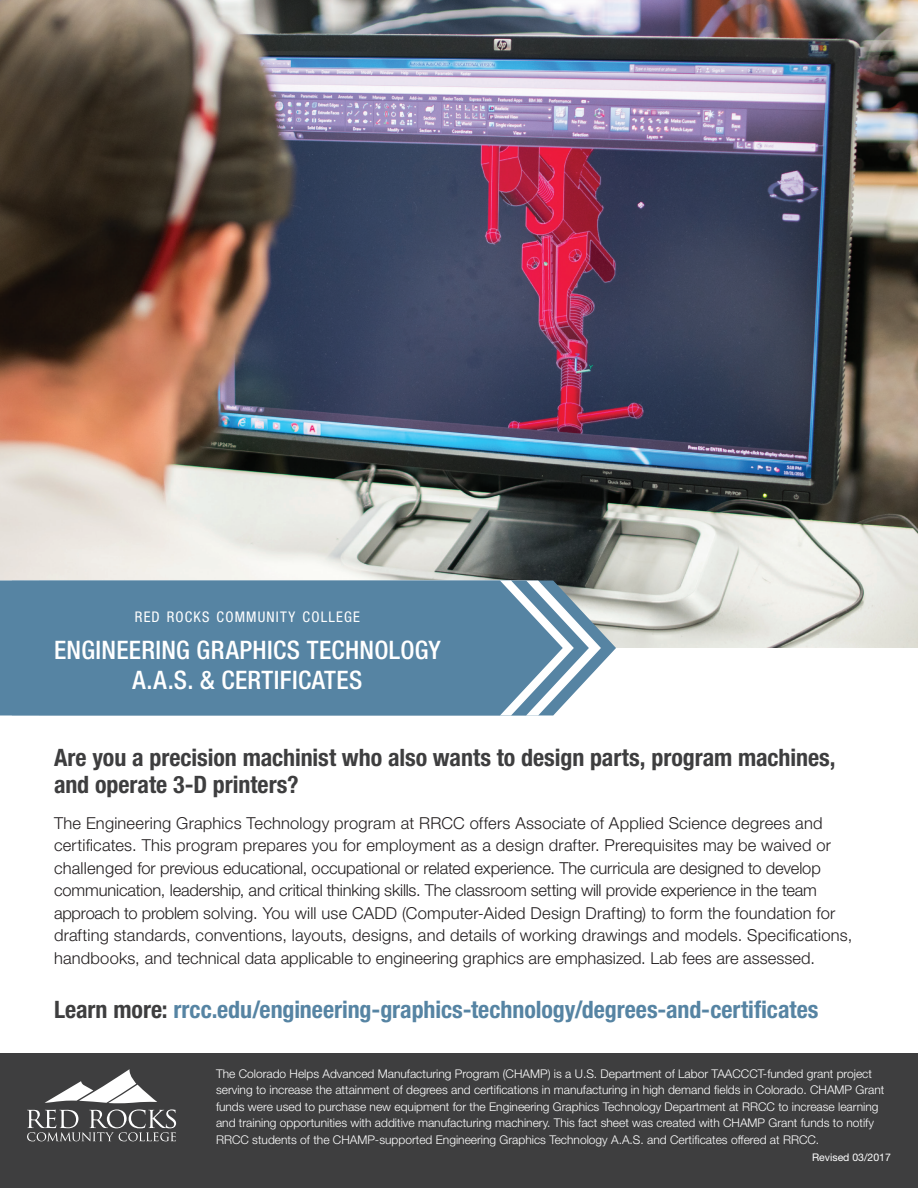
<style>
.page{position:relative;width:918px;height:1188px;background:#fff}
.page>*{position:absolute;margin:0;border:0;box-sizing:border-box;transform-origin:0 0}
.t1{font:500 condensed 25.5px/30.6px "Helvetica Neue LT Std";letter-spacing:.01em;color:#fff;text-align:center}
.t2{font:700 condensed 24px/27px "Helvetica Neue LT Std";letter-spacing:-.005em;color:#3e3e3f}
.t3{font:700 condensed 24px "Helvetica Neue LT Std";color:#5684a3}
.t4{font:300 16.5px/22.5px "Helvetica Neue LT Std";letter-spacing:.005em;color:#231f20}
.t5{font:condensed 14.7px "Helvetica Neue LT Std";letter-spacing:.08em;color:#fff}
.t6{font:300 12px/16.5px "Helvetica Neue LT Std";color:#fff}
.t7{font:10.5px "Helvetica Neue LT Std";color:#fff}
.s1{color:#3e3e3f}
</style>
<div class="page">
<img style="left:0;top:0;width:918px;height:648px">
<div style="left:0;top:1053px;width:918px;height:135px;background:#3e3e3f"></div>
<svg style="left:602px;top:580px;width:15px;height:83px"></svg>
<svg style="left:590px;top:580px;width:12px;height:96px"></svg>
<svg style="left:575px;top:580px;width:15px;height:112px"></svg>
<div style="left:0;top:580px;width:564px;height:136px;background:#5684a3"></div>
<svg style="left:27px;top:1109px;width:149px;height:32px"></svg>
<svg style="left:45px;top:1069px;width:112px;height:34px"></svg>
<p class="t5" style="left:135px;top:608px;width:227px">RED ROCKS COMMUNITY COLLEGE</p>
<h1 class="t1" style="left:54px;top:634px;width:388px">ENGINEERING GRAPHICS TECHNOLOGY<br>A.A.S. &amp; CERTIFICATES</h1>
<h2 class="t2" style="left:54px;top:744px;width:783px">Are you a precision machinist who also wants to design parts, program machines, and operate 3-D printers?</h2>
<p class="t4" style="left:54px;top:811px;width:800px">The Engineering Graphics Technology program at RRCC offers Associate of Applied Science degrees and certificates. This program prepares you for employment as a design drafter. Prerequisites may be waived or challenged for previous educational, occupational or related experience. The curricula are designed to develop communication, leadership, and critical thinking skills. The classroom setting will provide experience in the team approach to problem solving. You will use CADD (Computer-Aided Design Drafting) to form the foundation for drafting standards, conventions, layouts, designs, and details of working drawings and models. Specifications, handbooks, and technical data applicable to engineering graphics are emphasized. Lab fees are assessed.</p>
<h2 class="t3" style="left:54px;top:995px;width:766px"><span class="s1">Learn more:</span> rrcc.edu/engineering-graphics-technology/degrees-and-certificates</h2>
<p class="t6" style="left:216px;top:1065px;width:670px">The Colorado Helps Advanced Manufacturing Program (CHAMP) is a U.S. Department of Labor TAACCCT-funded grant project serving to increase the attainment of degrees and certifications in manufacturing in high demand fields in Colorado. CHAMP Grant funds were used to purchase new equipment for the Engineering Graphics Technology Department at RRCC to increase learning and training opportunities with additive manufacturing machinery. This fact sheet was created with CHAMP Grant funds to notify RRCC students of the CHAMP-supported Engineering Graphics Technology A.A.S. and Certificates offered at RRCC.</p>
<p class="t7" style="left:812px;top:1151px;width:80px">Revised 03/2017</p>
</div>
